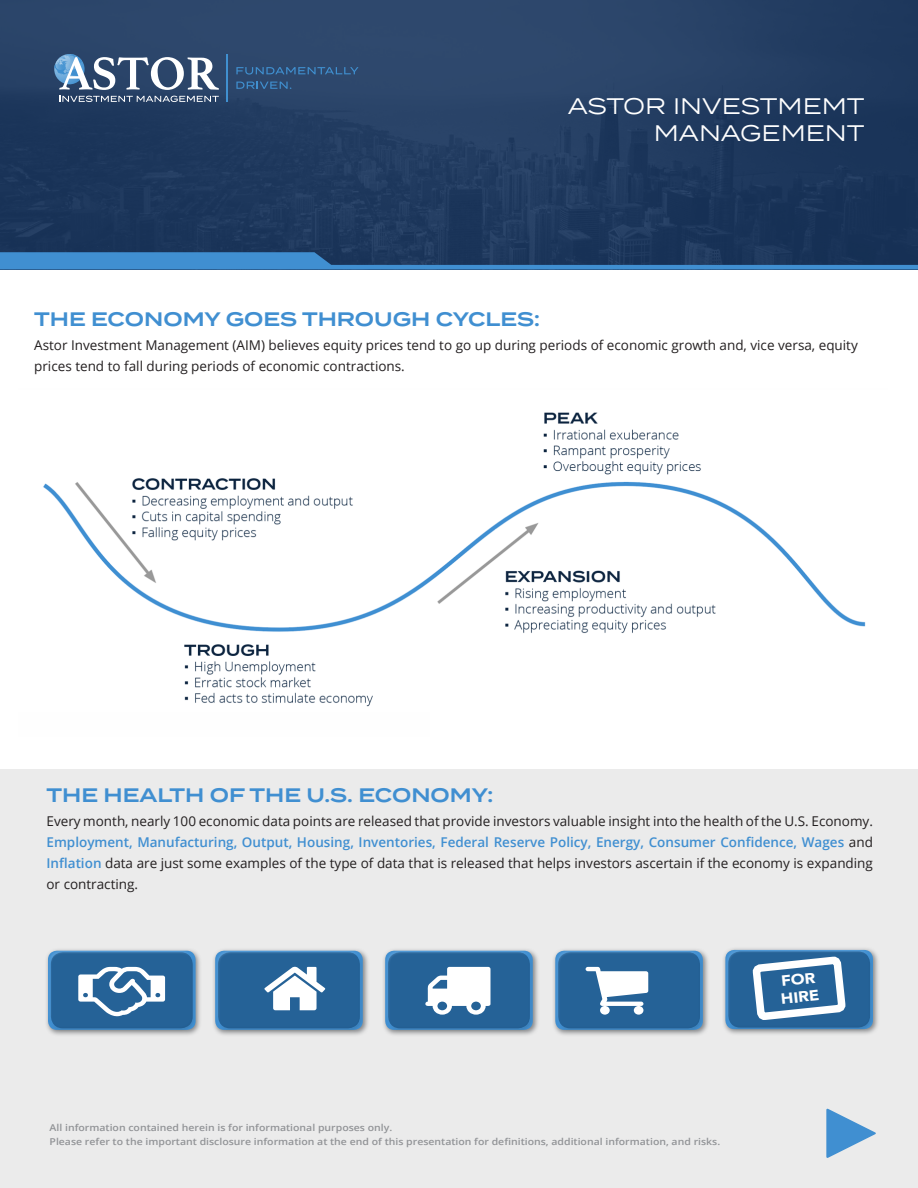
<style>
.page{position:relative;width:918px;height:1188px;background:#fff}
.page>*{position:absolute;margin:0;border:0;box-sizing:border-box;transform-origin:0 0}
.t1{font:22.5px/27px "Termina";color:#fff;text-align:right}
.t2{font:600 19.5px "Termina";color:#408fd1}
.t3{font:900 14.85px "Avenir";color:#fff;scale:1.11 1}
.t4{font:13.5px/21px "Open Sans";color:#231f20}
.t5{font:600 9.45px "Open Sans";color:#919396;scale:1.11 1}
.s1{font-weight:600;color:#408fd1}
</style>
<div class="page">
<div style="left:0;top:0;width:918px;height:269px;background:linear-gradient(to right,#243e63,#213b5f)"></div>
<div style="left:0;top:769px;width:918px;height:419px;background:#ebebeb"></div>
<hr style="left:226px;top:54px;width:2px;height:48px;background:#4090d0">
<svg style="left:236px;top:67px;width:122px;height:8px"></svg>
<svg style="left:236px;top:82px;width:55px;height:7px"></svg>
<svg style="left:54px;top:54px;width:165px;height:36px"></svg>
<svg style="left:59px;top:96px;width:160px;height:6px"></svg>
<svg style="left:0;top:252px;width:918px;height:17px;background:#2d6295"></svg>
<img style="left:43px;top:412px;width:823px;height:295px">
<div style="left:44px;top:947px;width:158px;height:89px;background:#616366;opacity:.75"></div>
<div style="left:48px;top:950px;width:145px;height:73px;background:#fff;opacity:.75"></div>
<div style="left:51px;top:957px;width:145px;height:74px;background:#231f20;opacity:.75"></div>
<div style="left:212px;top:947px;width:157px;height:89px;background:#616366;opacity:.75"></div>
<div style="left:216px;top:950px;width:144px;height:73px;background:#fff;opacity:.75"></div>
<div style="left:218px;top:957px;width:145px;height:74px;background:#231f20;opacity:.75"></div>
<div style="left:382px;top:947px;width:157px;height:89px;background:#616366;opacity:.75"></div>
<div style="left:386px;top:950px;width:144px;height:73px;background:#fff;opacity:.75"></div>
<div style="left:388px;top:957px;width:145px;height:74px;background:#231f20;opacity:.75"></div>
<div style="left:552px;top:947px;width:157px;height:89px;background:#616366;opacity:.75"></div>
<div style="left:556px;top:950px;width:144px;height:73px;background:#fff;opacity:.75"></div>
<div style="left:558px;top:957px;width:145px;height:74px;background:#231f20;opacity:.75"></div>
<div style="left:722px;top:946px;width:158px;height:90px;background:#616366;opacity:.75"></div>
<div style="left:726px;top:949px;width:144px;height:74px;background:#fff;opacity:.75"></div>
<div style="left:728px;top:956px;width:145px;height:75px;background:#256297"></div>
<div style="left:430px;top:684px;width:465px;height:52px;background:#fff"></div>
<div style="left:78px;top:966px;width:87px;height:50px;background:#256297"></div>
<div style="left:264px;top:966px;width:61px;height:44px;background:#256297"></div>
<div style="left:425px;top:966px;width:65px;height:49px;background:#256297"></div>
<div style="left:586px;top:966px;width:62px;height:49px;background:#256297"></div>
<svg style="left:752px;top:956px;width:124px;height:80px"></svg>
<p class="t1" style="left:568px;top:92px;width:299px">ASTOR INVESTMEMT<br>MANAGEMENT</p>
<p class="t2" style="left:34px;top:305px;width:507px">THE ECONOMY GOES THROUGH CYCLES:</p>
<p class="t4" style="left:34px;top:334px;width:825px">Astor Investment Management (AIM) believes equity prices tend to go up during periods of economic growth and, vice versa, equity prices tend to fall during periods of economic contractions.</p>
<p class="t2" style="left:46px;top:781px;width:448px">THE HEALTH OF THE U.S. ECONOMY:</p>
<p class="t4" style="left:46px;top:810px;width:828px;text-align:justify">Every month, nearly 100 economic data points are released that provide investors valuable insight into the health of the U.S. Economy.<br><span class="s1">Employment, Manufacturing, Output, Housing, Inventories, Federal Reserve Policy, Energy, Consumer Confidence, Wages</span> and <span class="s1">Inflation</span> data are just some examples of the type of data that is released that helps investors ascertain if the economy is expanding or contracting.</p>
<p class="t5" style="left:50px;top:1121px;width:310px">All information contained herein is for informational purposes only.</p>
<p class="t5" style="left:50px;top:1135px;width:606px">Please refer to the important disclosure information at the end of this presentation for definitions, additional information, and risks.</p>
<p class="t3" style="left:780px;top:986px;width:36px;rotate:-6deg">HIRE</p>
</div>
